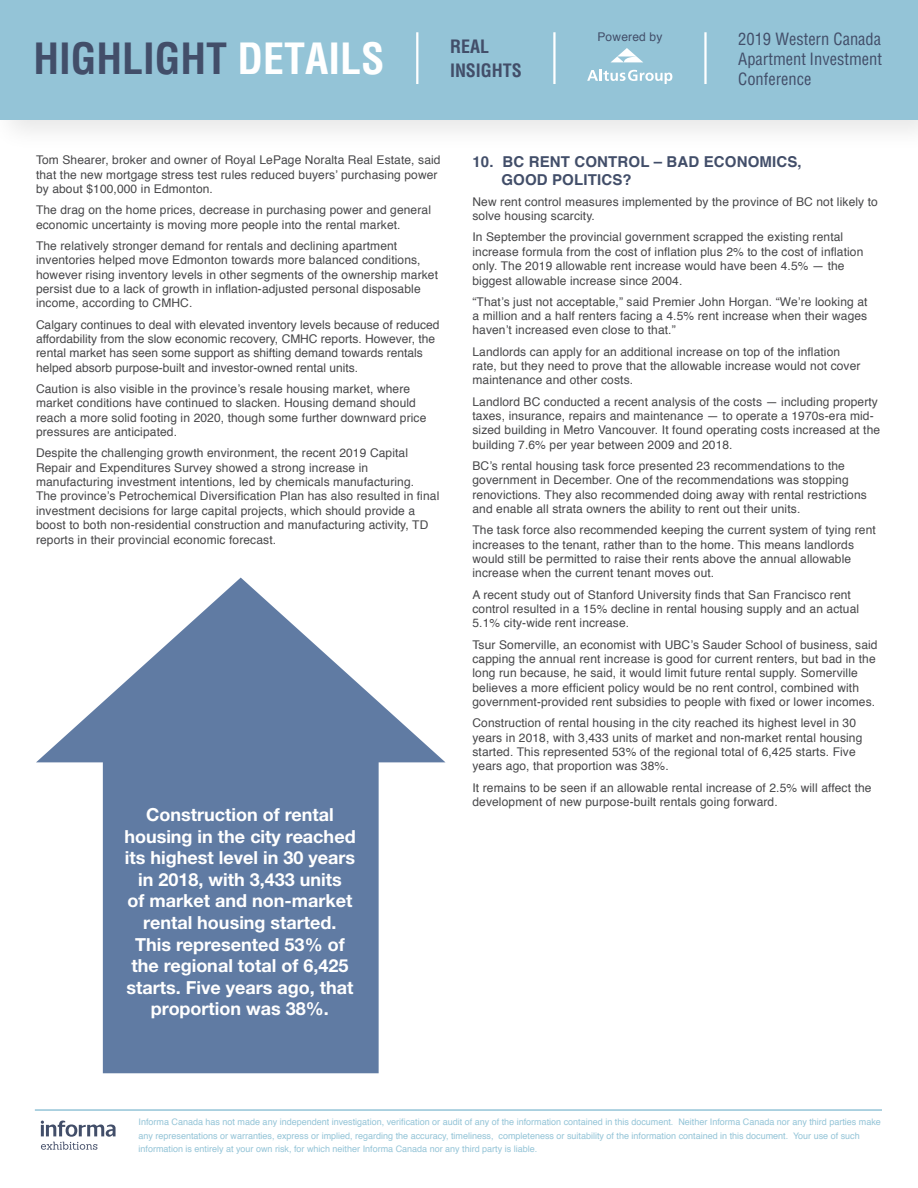
<style>
.page{position:relative;width:918px;height:1188px;background:#fff}
.page>*{position:absolute;margin:0;border:0;box-sizing:border-box;transform-origin:0 0}
.t1{font:700 condensed 42px "Helvetica";color:#424e69}
.t2{font:700 18px/21.6px "Helvetica Neue LT Std";color:#fff;text-align:center}
.t3{font:700 condensed 18px/24px "Helvetica";letter-spacing:-.005em;color:#424e69}
.t4{font:condensed 16.5px/19.8px "Helvetica";color:#424e69;text-align:justify}
.t5{font:700 15px/18px "Helvetica";letter-spacing:.01em;color:#424e69}
.t6{font:12px/14.4px "Helvetica";letter-spacing:.01em;color:#474749}
.t7{font:12px "Helvetica";letter-spacing:.015em;color:#424e69}
.t8{font:9px/13.5px "Helvetica";color:#94c4d7}
.s1{color:#fff}
</style>
<div class="page">
<div style="left:0;top:0;width:918px;height:153px;background:#f8f8f8"></div>
<div style="left:0;top:0;width:918px;height:119px;background:#94c4d7"></div>
<hr style="left:416px;top:32px;width:2px;height:52px;background:#fff">
<hr style="left:553px;top:32px;width:3px;height:52px;background:#fff">
<svg style="left:587px;top:69px;width:85px;height:15px"></svg>
<svg style="left:611px;top:48px;width:32px;height:14px"></svg>
<hr style="left:704px;top:32px;width:3px;height:52px;background:#fff">
<hr style="left:35px;top:1109px;width:847px;height:2px;background:#94c4d7">
<svg style="left:41px;top:1121px;width:75px;height:29px"></svg>
<svg style="left:36px;top:578px;width:410px;height:495px;fill:#607ba3"></svg>
<h1 class="t1" style="left:33px;top:34px;width:353px">HIGHLIGHT <span class="s1">DETAILS</span></h1>
<h2 class="t3" style="left:450px;top:34px;width:73px">REAL<br>INSIGHTS</h2>
<h3 class="t4" style="left:738px;top:29px;width:145px">2019 Western Canada Apartment Investment Conference</h3>
<p class="t7" style="left:597px;top:28px;width:66px">Powered by</p>
<p class="t6" style="left:36px;top:153px;width:406px">Tom Shearer, broker and owner of Royal LePage Noralta Real Estate, said that the new mortgage stress test rules reduced buyers’ purchasing power by about $100,000 in Edmonton.</p>
<p class="t6" style="left:36px;top:203px;width:397px">The drag on the home prices, decrease in purchasing power and general economic uncertainty is moving more people into the rental market.</p>
<p class="t6" style="left:36px;top:239px;width:404px">The relatively stronger demand for rentals and declining apartment inventories helped move Edmonton towards more balanced conditions, however rising inventory levels in other segments of the ownership market persist due to a lack of growth in inflation-adjusted personal disposable income, according to CMHC.</p>
<p class="t6" style="left:36px;top:318px;width:405px">Calgary continues to deal with elevated inventory levels because of reduced affordability from the slow economic recovery, CMHC reports. However, the rental market has seen some support as shifting demand towards rentals helped absorb purpose-built and investor-owned rental units.</p>
<p class="t6" style="left:36px;top:382px;width:392px">Caution is also visible in the province’s resale housing market, where market conditions have continued to slacken. Housing demand should reach a more solid footing in 2020, though some further downward price pressures are anticipated.</p>
<p class="t6" style="left:36px;top:446px;width:405px">Despite the challenging growth environment, the recent 2019 Capital Repair and Expenditures Survey showed a strong increase in manufacturing investment intentions, led by chemicals manufacturing.<br>The province’s Petrochemical Diversification Plan has also resulted in final investment decisions for large capital projects, which should provide a boost to both non-residential construction and manufacturing activity, TD reports in their provincial economic forecast.</p>
<p class="t2" style="left:124px;top:803px;width:233px">Construction of rental housing in the city reached its highest level in 30 years in 2018, with 3,433 units<br>of market and non-market rental housing started.<br>This represented 53% of the regional total of 6,425 starts. Five years ago, that proportion was 38%.</p>
<p class="t5" style="left:501px;top:153px;width:302px;text-indent:-29px">10. BC RENT CONTROL – BAD ECONOMICS,<br>GOOD POLITICS?</p>
<p class="t6" style="left:472px;top:195px;width:407px">New rent control measures implemented by the province of BC not likely to solve housing scarcity.</p>
<p class="t6" style="left:472px;top:230px;width:392px">In September the provincial government scrapped the existing rental increase formula from the cost of inflation plus 2% to the cost of inflation only. The 2019 allowable rent increase would have been 4.5% — the biggest allowable increase since 2004.</p>
<p class="t6" style="left:472px;top:295px;width:397px;text-align:justify">“That’s just not acceptable,” said Premier John Horgan. “We’re looking at a million and a half renters facing a 4.5% rent increase when their wages haven’t increased even close to that.”</p>
<p class="t6" style="left:472px;top:345px;width:390px">Landlords can apply for an additional increase on top of the inflation rate, but they need to prove that the allowable increase would not cover maintenance and other costs.</p>
<p class="t6" style="left:472px;top:395px;width:409px">Landlord BC conducted a recent analysis of the costs — including property taxes, insurance, repairs and maintenance — to operate a 1970s-era mid&shy;sized building in Metro Vancouver. It found operating costs increased at the building 7.6% per year between 2009 and 2018.</p>
<p class="t6" style="left:472px;top:459px;width:396px">BC’s rental housing task force presented 23 recommendations to the government in December. One of the recommendations was stopping renovictions. They also recommended doing away with rental restrictions and enable all strata owners the ability to rent out their units.</p>
<p class="t6" style="left:472px;top:523px;width:405px">The task force also recommended keeping the current system of tying rent increases to the tenant, rather than to the home. This means landlords would still be permitted to raise their rents above the annual allowable increase when the current tenant moves out.</p>
<p class="t6" style="left:472px;top:588px;width:388px">A recent study out of Stanford University finds that San Francisco rent control resulted in a 15% decline in rental housing supply and an actual<br>5.1% city-wide rent increase.</p>
<p class="t6" style="left:472px;top:637px;width:407px">Tsur Somerville, an economist with UBC’s Sauder School of business, said capping the annual rent increase is good for current renters, but bad in the long run because, he said, it would limit future rental supply. Somerville believes a more efficient policy would be no rent control, combined with government-provided rent subsidies to people with fixed or lower incomes.</p>
<p class="t6" style="left:472px;top:716px;width:391px">Construction of rental housing in the city reached its highest level in 30 years in 2018, with 3,433 units of market and non-market rental housing started. This represented 53% of the regional total of 6,425 starts. Five years ago, that proportion was 38%.</p>
<p class="t6" style="left:472px;top:781px;width:401px">It remains to be seen if an allowable rental increase of 2.5% will affect the development of new purpose-built rentals going forward.</p>
<p class="t8" style="left:139px;top:1115px;width:744px">Informa Canada has not made any independent investigation, verification or audit of any of the information contained in this document. Neither Informa Canada nor any third parties make any representations or warranties, express or implied, regarding the accuracy, timeliness, completeness or suitability of the information contained in this document. Your use of such information is entirely at your own risk, for which neither Informa Canada nor any third party is liable.</p>
</div>
